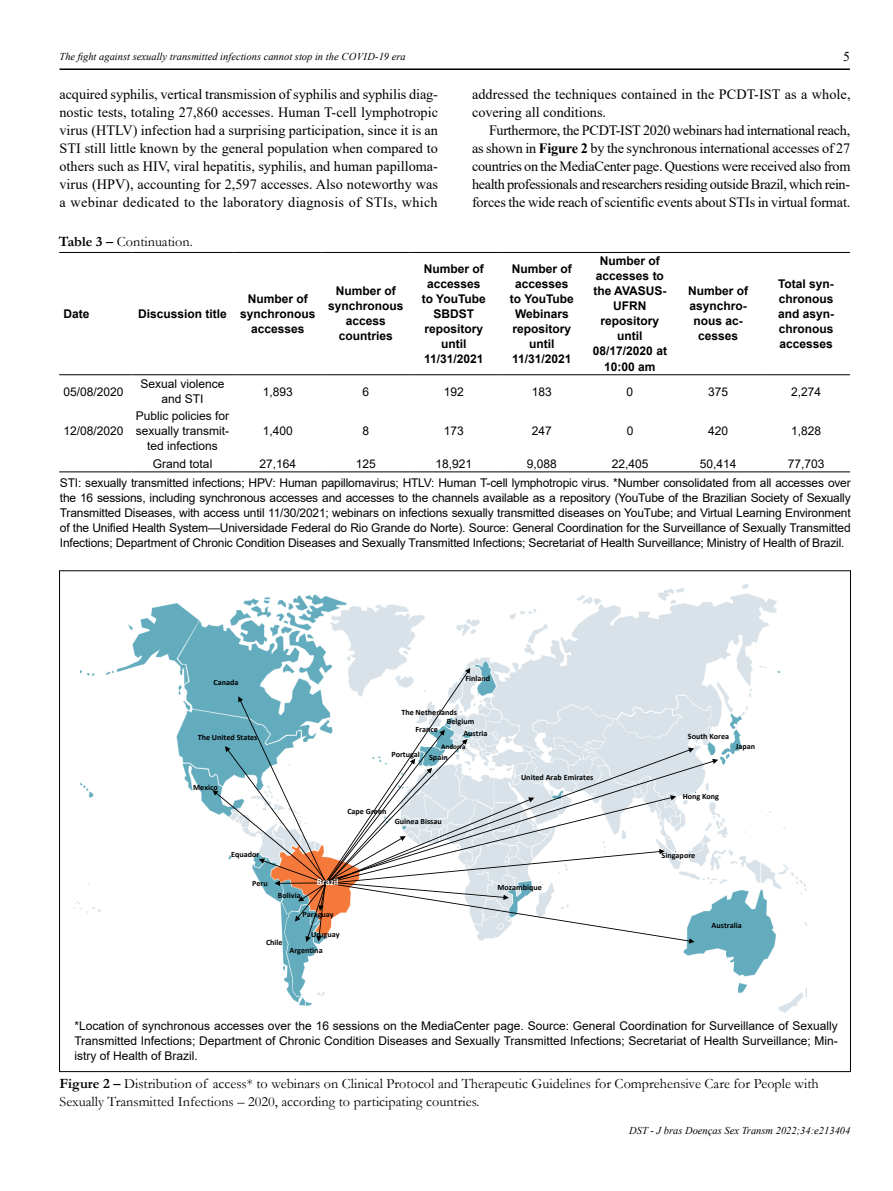
<style>
.page{position:relative;width:893px;height:1191px;background:#fff}
.page>*{position:absolute;margin:0;border:0;box-sizing:border-box;transform-origin:0 0}
.t1{font:14.25px/18px "Times New Roman";letter-spacing:.005em;color:#000;text-align:justify}
.t2{font:14.25px/18px "Garamond";color:#000}
.t3{font:13.5px "Times New Roman";color:#000}
.t4{font:12px/15px "Arial";color:#000;text-align:justify}
.t5{font:700 12px/15px "Arial";color:#000;text-align:center}
.t6{font:italic 10.5px "Times New Roman";color:#000}
.t7{font:700 9.45px "Calibri";color:#fff}
.t8{font:700 8.1px/16.4px "Calibri";color:#000}
.t9{font:700 7.2px "Calibri";color:#000}
.s1{font-weight:700}
</style>
<div class="page">
<hr style="left:60px;top:68px;width:790px;height:2px;background:#000">
<img style="left:77px;top:584px;width:729px;height:443px">
<svg style="left:695px;top:759px;width:23px;height:123px"></svg>
<svg style="left:212px;top:668px;width:483px;height:275px"></svg>
<hr style="left:59px;top:252px;width:72px;height:1px;background:#000">
<hr style="left:131px;top:252px;width:103px;height:1px;background:#000">
<hr style="left:234px;top:252px;width:88px;height:1px;background:#000">
<hr style="left:322px;top:252px;width:88px;height:1px;background:#000">
<hr style="left:410px;top:252px;width:88px;height:1px;background:#000">
<hr style="left:498px;top:252px;width:88px;height:1px;background:#000">
<hr style="left:586px;top:252px;width:88px;height:1px;background:#000">
<hr style="left:674px;top:252px;width:88px;height:1px;background:#000">
<hr style="left:762px;top:252px;width:88px;height:1px;background:#000">
<hr style="left:59px;top:374px;width:72px;height:1px;background:#000">
<hr style="left:131px;top:374px;width:103px;height:1px;background:#000">
<hr style="left:234px;top:374px;width:88px;height:1px;background:#000">
<hr style="left:322px;top:374px;width:88px;height:1px;background:#000">
<hr style="left:410px;top:374px;width:88px;height:1px;background:#000">
<hr style="left:498px;top:374px;width:88px;height:1px;background:#000">
<hr style="left:586px;top:374px;width:88px;height:1px;background:#000">
<hr style="left:674px;top:374px;width:88px;height:1px;background:#000">
<hr style="left:762px;top:374px;width:88px;height:1px;background:#000">
<hr style="left:59px;top:471px;width:72px;height:1px;background:#000">
<hr style="left:131px;top:471px;width:103px;height:1px;background:#000">
<hr style="left:234px;top:471px;width:88px;height:1px;background:#000">
<hr style="left:322px;top:471px;width:88px;height:1px;background:#000">
<hr style="left:410px;top:471px;width:88px;height:1px;background:#000">
<hr style="left:498px;top:471px;width:88px;height:1px;background:#000">
<hr style="left:586px;top:471px;width:88px;height:1px;background:#000">
<hr style="left:674px;top:471px;width:88px;height:1px;background:#000">
<hr style="left:762px;top:471px;width:88px;height:1px;background:#000">
<p class="t6" style="left:60px;top:49px;width:348px">The fight against sexually transmitted infections cannot stop in the COVID-19 era</p>
<p class="t3" style="left:843px;top:47px;width:8px">5</p>
<p class="t1" style="left:60px;top:85px;width:380px">acquired syphilis, vertical transmission of syphilis and syphilis diag&shy;nostic tests, totaling 27,860 accesses. Human T-cell lymphotropic virus (HTLV) infection had a surprising participation, since it is an STI still little known by the general population when compared to others such as HIV, viral hepatitis, syphilis, and human papilloma&shy;virus (HPV), accounting for 2,597 accesses. Also noteworthy was a webinar dedicated to the laboratory diagnosis of STIs, which</p>
<p class="t1" style="left:472px;top:85px;width:380px">addressed the techniques contained in the PCDT-IST as a whole, covering all conditions.</p>
<p class="t1" style="left:472px;top:121px;width:380px;text-indent:17px">Furthermore, the PCDT-IST 2020 webinars had international reach, as shown in <span class="s1">Figure 2</span> by the synchronous international accesses of 27 countries on the MediaCenter page. Questions were received also from health professionals and researchers residing outside Brazil, which rein&shy;forces the wide reach of scientific events about STIs in virtual format.</p>
<p class="t2" style="left:59px;top:232px;width:135px"><span class="s1">Table 3 –</span> Continuation.</p>
<p class="t5" style="left:63px;top:306px;width:28px">Date</p>
<p class="t5" style="left:138px;top:306px;width:90px">Discussion title</p>
<p class="t5" style="left:240px;top:291px;width:77px">Number of synchronous accesses</p>
<p class="t5" style="left:328px;top:284px;width:77px">Number of synchronous access countries</p>
<p class="t5" style="left:422px;top:261px;width:65px">Number of accesses to YouTube<br>SBDST repository until<br>11/31/2021</p>
<p class="t5" style="left:510px;top:261px;width:65px">Number of accesses to YouTube<br>Webinars repository until<br>11/31/2021</p>
<p class="t5" style="left:593px;top:254px;width:76px">Number of accesses to the AVASUS-<br>UFRN repository until<br>08/17/2020 at<br>10:00 am</p>
<p class="t5" style="left:688px;top:284px;width:61px">Number of asynchro&shy;nous ac&shy;cesses</p>
<p class="t5" style="left:778px;top:276px;width:58px;text-align:justify">Total syn&shy;chronous and asyn&shy;chronous accesses</p>
<p class="t4" style="left:63px;top:384px;width:62px">05/08/2020</p>
<p class="t4" style="left:141px;top:376px;width:86px;text-align:center">Sexual violence and STI</p>
<p class="t4" style="left:263px;top:384px;width:32px">1,893</p>
<p class="t4" style="left:362px;top:384px;width:8px">6</p>
<p class="t4" style="left:444px;top:384px;width:22px">192</p>
<p class="t4" style="left:532px;top:384px;width:22px">183</p>
<p class="t4" style="left:627px;top:384px;width:8px">0</p>
<p class="t4" style="left:708px;top:384px;width:22px">375</p>
<p class="t4" style="left:791px;top:384px;width:32px">2,274</p>
<p class="t4" style="left:63px;top:423px;width:62px">12/08/2020</p>
<p class="t4" style="left:136px;top:408px;width:95px;text-align:center">Public policies for sexually transmit&shy;ted infections</p>
<p class="t4" style="left:263px;top:423px;width:32px">1,400</p>
<p class="t4" style="left:362px;top:423px;width:8px">8</p>
<p class="t4" style="left:444px;top:423px;width:22px">173</p>
<p class="t4" style="left:532px;top:423px;width:22px">247</p>
<p class="t4" style="left:627px;top:423px;width:8px">0</p>
<p class="t4" style="left:708px;top:423px;width:22px">420</p>
<p class="t4" style="left:791px;top:423px;width:32px">1,828</p>
<p class="t4" style="left:153px;top:456px;width:61px">Grand total</p>
<p class="t4" style="left:259px;top:456px;width:38px">27,164</p>
<p class="t4" style="left:356px;top:456px;width:22px">125</p>
<p class="t4" style="left:436px;top:456px;width:38px">18,921</p>
<p class="t4" style="left:527px;top:456px;width:32px">9,088</p>
<p class="t4" style="left:612px;top:456px;width:38px">22,405</p>
<p class="t4" style="left:700px;top:456px;width:38px">50,414</p>
<p class="t4" style="left:788px;top:456px;width:38px">77,703</p>
<p class="t4" style="left:60px;top:475px;width:792px">STI: sexually transmitted infections; HPV: Human papillomavirus; HTLV: Human T-cell lymphotropic virus. *Number consolidated from all accesses over the 16 sessions, including synchronous accesses and accesses to the channels available as a repository (YouTube of the Brazilian Society of Sexually Transmitted Diseases, with access until 11/30/2021; webinars on infections sexually transmitted diseases on YouTube; and Virtual Learning Environment of the Unified Health System—Universidade Federal do Rio Grande do Norte). Source: General Coordination for the Surveillance of Sexually Transmitted Infections; Department of Chronic Condition Diseases and Sexually Transmitted Infections; Secretariat of Health Surveillance; Ministry of Health of Brazil.</p>
<p class="t8" style="left:214px;top:674px;width:26px">Canada</p>
<p class="t8" style="left:198px;top:729px;width:61px">The United States</p>
<p class="t8" style="left:193px;top:778px;width:26px">Mexico</p>
<p class="t8" style="left:465px;top:670px;width:26px">Finland</p>
<p class="t8" style="left:401px;top:703px;width:57px">The Netherlands</p>
<p class="t8" style="left:416px;top:721px;width:24px">France</p>
<p class="t8" style="left:447px;top:712px;width:29px">Belgium</p>
<p class="t8" style="left:463px;top:724px;width:26px">Austria</p>
<p class="t9" style="left:441px;top:742px;width:26px">Andorra</p>
<p class="t8" style="left:391px;top:745px;width:58px">Portugal Spain</p>
<p class="t8" style="left:347px;top:802px;width:41px">Cape Green</p>
<p class="t8" style="left:395px;top:813px;width:49px">Guinea Bissau</p>
<p class="t8" style="left:521px;top:769px;width:74px">United Arab Emirates</p>
<p class="t8" style="left:231px;top:846px;width:30px">Equador</p>
<p class="t8" style="left:252px;top:875px;width:17px">Peru</p>
<p class="t8" style="left:278px;top:887px;width:24px">Bolivia</p>
<p class="t7" style="left:317px;top:875px;width:23px">Brazil</p>
<p class="t8" style="left:303px;top:906px;width:33px">Paraguay</p>
<p class="t8" style="left:289px;top:925px;width:52px;text-indent:22px">Uruguay<br>Argentina</p>
<p class="t8" style="left:266px;top:934px;width:18px">Chile</p>
<p class="t8" style="left:497px;top:879px;width:46px">Mozambique</p>
<p class="t8" style="left:688px;top:728px;width:43px">South Korea</p>
<p class="t8" style="left:736px;top:737px;width:21px">Japan</p>
<p class="t8" style="left:683px;top:788px;width:38px">Hong Kong</p>
<p class="t8" style="left:662px;top:847px;width:35px">Singapore</p>
<p class="t8" style="left:711px;top:917px;width:32px">Australia</p>
<p class="t4" style="left:74px;top:1018px;width:765px">*Location of synchronous accesses over the 16 sessions on the MediaCenter page. Source: General Coordination for Surveillance of Sexually Transmitted Infections; Department of Chronic Condition Diseases and Sexually Transmitted Infections; Secretariat of Health Surveillance; Min&shy;istry of Health of Brazil.</p>
<p class="t2" style="left:60px;top:1073px;width:761px"><span class="s1">Figure 2 –</span> Distribution of access* to webinars on Clinical Protocol and Therapeutic Guidelines for Comprehensive Care for People with<br>Sexually Transmitted Infections – 2020, according to participating countries.</p>
<p class="t6" style="left:629px;top:1123px;width:223px">DST - J bras Doenças Sex Transm 2022;34:e213404</p>
</div>
